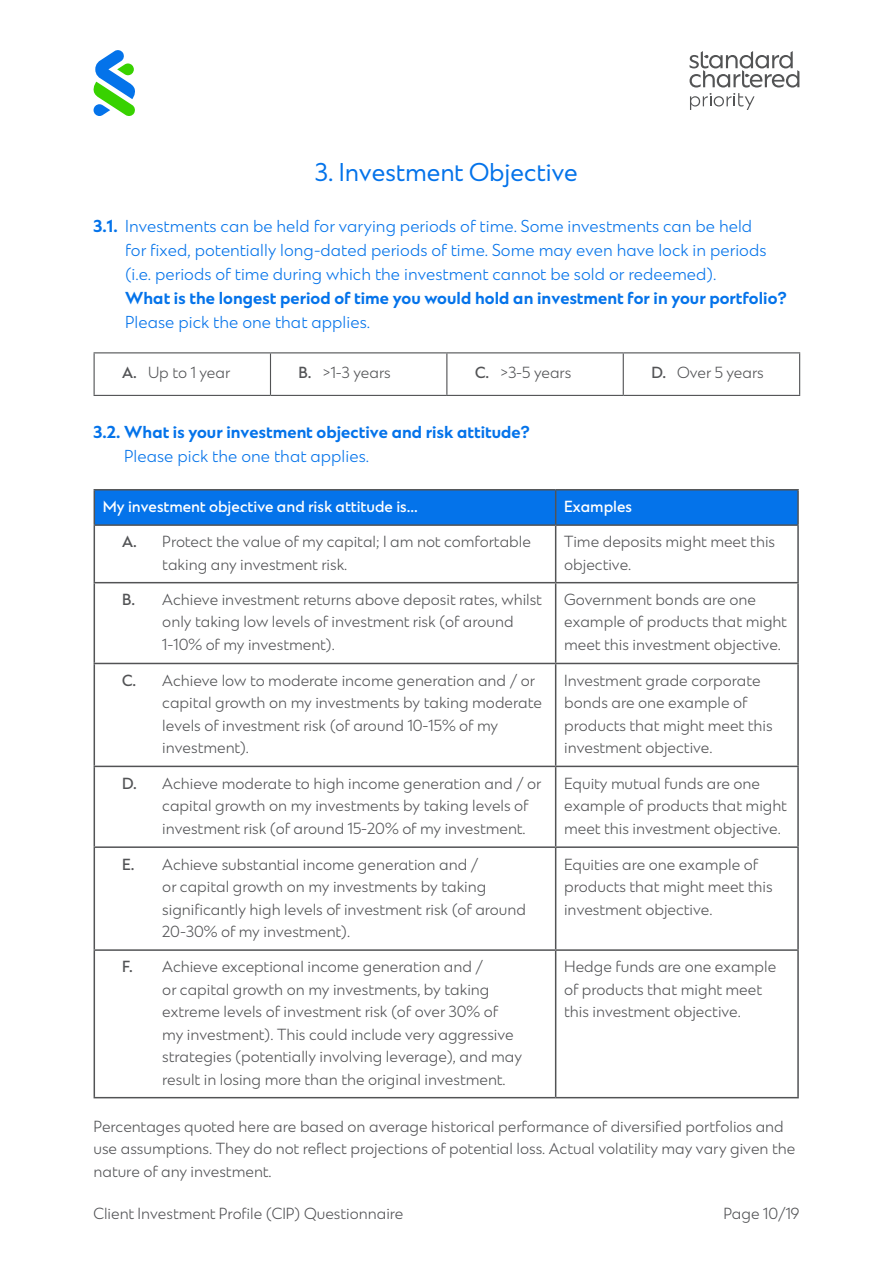
<style>
.page{position:relative;width:893px;height:1263px;background:#fff}
.page>*{position:absolute;margin:0;border:0;box-sizing:border-box;transform-origin:0 0}
.t1{font:24px "SC Prosper Sans";color:#0473ea}
.t2{font:300 16.2px/24px "SC Prosper Sans";letter-spacing:.005em;color:#0473ea}
.t3{font:700 16.2px "SC Prosper Sans";letter-spacing:.005em;color:#0473ea}
.t4{font:300 15px/22.5px "SC Prosper Sans";color:#525355}
.t5{font:500 15px "SC Prosper Sans";color:#fff}
.s1{font-weight:700}
.s2{font-weight:500}
</style>
<div class="page">
<div style="left:95px;top:490px;width:702px;height:34px;background:#0473ea"></div>
<hr style="left:94px;top:489px;width:462px;height:1px;background:#525355">
<hr style="left:94px;top:490px;width:1px;height:34px;background:#525355">
<hr style="left:556px;top:489px;width:243px;height:1px;background:#525355">
<hr style="left:555px;top:490px;width:1px;height:34px;background:#525355">
<hr style="left:797px;top:490px;width:2px;height:34px;background:#525355">
<hr style="left:94px;top:524px;width:462px;height:2px;background:#525355">
<hr style="left:94px;top:526px;width:1px;height:56px;background:#525355">
<hr style="left:556px;top:524px;width:243px;height:2px;background:#525355">
<hr style="left:555px;top:526px;width:1px;height:56px;background:#525355">
<hr style="left:797px;top:526px;width:2px;height:56px;background:#525355">
<hr style="left:94px;top:582px;width:462px;height:1px;background:#525355">
<hr style="left:94px;top:583px;width:1px;height:80px;background:#525355">
<hr style="left:556px;top:582px;width:243px;height:1px;background:#525355">
<hr style="left:555px;top:583px;width:1px;height:80px;background:#525355">
<hr style="left:797px;top:583px;width:2px;height:80px;background:#525355">
<hr style="left:94px;top:663px;width:462px;height:1px;background:#525355">
<hr style="left:94px;top:664px;width:1px;height:102px;background:#525355">
<hr style="left:556px;top:663px;width:243px;height:1px;background:#525355">
<hr style="left:555px;top:664px;width:1px;height:102px;background:#525355">
<hr style="left:797px;top:664px;width:2px;height:102px;background:#525355">
<hr style="left:94px;top:766px;width:462px;height:1px;background:#525355">
<hr style="left:94px;top:767px;width:1px;height:79px;background:#525355">
<hr style="left:556px;top:766px;width:243px;height:1px;background:#525355">
<hr style="left:555px;top:767px;width:1px;height:79px;background:#525355">
<hr style="left:797px;top:767px;width:2px;height:79px;background:#525355">
<hr style="left:94px;top:846px;width:462px;height:2px;background:#525355">
<hr style="left:94px;top:848px;width:1px;height:101px;background:#525355">
<hr style="left:556px;top:846px;width:243px;height:2px;background:#525355">
<hr style="left:555px;top:848px;width:1px;height:101px;background:#525355">
<hr style="left:797px;top:848px;width:2px;height:101px;background:#525355">
<hr style="left:94px;top:949px;width:462px;height:2px;background:#525355">
<hr style="left:94px;top:951px;width:1px;height:146px;background:#525355">
<hr style="left:556px;top:949px;width:243px;height:2px;background:#525355">
<hr style="left:555px;top:951px;width:1px;height:146px;background:#525355">
<hr style="left:797px;top:951px;width:2px;height:146px;background:#525355">
<hr style="left:94px;top:1097px;width:462px;height:1px;background:#525355">
<hr style="left:556px;top:1097px;width:243px;height:1px;background:#525355">
<hr style="left:94px;top:352px;width:176px;height:1px;background:#525355">
<hr style="left:94px;top:353px;width:1px;height:42px;background:#525355">
<hr style="left:270px;top:352px;width:177px;height:1px;background:#525355">
<hr style="left:270px;top:353px;width:1px;height:42px;background:#525355">
<hr style="left:447px;top:352px;width:176px;height:1px;background:#525355">
<hr style="left:446px;top:353px;width:1px;height:42px;background:#525355">
<hr style="left:623px;top:352px;width:177px;height:1px;background:#525355">
<hr style="left:623px;top:353px;width:1px;height:42px;background:#525355">
<hr style="left:799px;top:353px;width:1px;height:42px;background:#525355">
<hr style="left:94px;top:395px;width:176px;height:1px;background:#525355">
<hr style="left:270px;top:395px;width:177px;height:1px;background:#525355">
<hr style="left:447px;top:395px;width:176px;height:1px;background:#525355">
<hr style="left:623px;top:395px;width:177px;height:1px;background:#525355">
<svg style="left:690px;top:51px;width:109px;height:59px"></svg>
<svg style="left:94px;top:50px;width:41px;height:66px"></svg>
<h1 class="t1" style="left:315px;top:155px;width:264px">3. Investment Objective</h1>
<p class="t2" style="left:125px;top:214px;width:643px;text-indent:-32px"><span class="s1">3.1.</span> Investments can be held for varying periods of time. Some investments can be held for fixed, potentially long-dated periods of time. Some may even have lock in periods (i.e. periods of time during which the investment cannot be sold or redeemed).</p>
<p class="t3" style="left:125px;top:286px;width:663px">What is the longest period of time you would hold an investment for in your portfolio?</p>
<p class="t2" style="left:125px;top:310px;width:247px">Please pick the one that applies.</p>
<p class="t4" style="left:122px;top:361px;width:109px"><span class="s2">A.</span> Up to 1 year</p>
<p class="t4" style="left:299px;top:361px;width:93px"><span class="s2">B.</span> &gt;1-3 years</p>
<p class="t4" style="left:475px;top:361px;width:98px"><span class="s2">C.</span> &gt;3-5 years</p>
<p class="t4" style="left:651px;top:361px;width:114px"><span class="s2">D.</span> Over 5 years</p>
<p class="t3" style="left:94px;top:420px;width:438px">3.2. What is your investment objective and risk attitude?</p>
<p class="t2" style="left:124px;top:444px;width:247px">Please pick the one that applies.</p>
<p class="t5" style="left:103px;top:496px;width:317px">My investment objective and risk attitude is...</p>
<p class="t5" style="left:564px;top:496px;width:69px">Examples</p>
<p class="t4" style="left:162px;top:530px;width:370px;text-indent:-40px"><span class="s2">A.</span> Protect the value of my capital; I am not comfortable taking any investment risk.</p>
<p class="t4" style="left:564px;top:530px;width:212px">Time deposits might meet this objective.</p>
<p class="t4" style="left:162px;top:588px;width:381px;text-indent:-40px"><span class="s2">B.</span> Achieve investment returns above deposit rates, whilst only taking low levels of investment risk (of around<br>1-10% of my investment).</p>
<p class="t4" style="left:564px;top:588px;width:224px">Government bonds are one example of products that might meet this investment objective.</p>
<p class="t4" style="left:162px;top:669px;width:381px;text-indent:-40px"><span class="s2">C.</span> Achieve low to moderate income generation and / or capital growth on my investments by taking moderate levels of investment risk (of around 10-15% of my investment).</p>
<p class="t4" style="left:564px;top:669px;width:210px">Investment grade corporate bonds are one example of products that might meet this investment objective.</p>
<p class="t4" style="left:162px;top:772px;width:381px;text-indent:-40px"><span class="s2">D.</span> Achieve moderate to high income generation and / or capital growth on my investments by taking levels of investment risk (of around 15-20% of my investment.</p>
<p class="t4" style="left:564px;top:772px;width:224px">Equity mutual funds are one example of products that might meet this investment objective.</p>
<p class="t4" style="left:162px;top:853px;width:365px;text-indent:-40px"><span class="s2">E.</span> Achieve substantial income generation and /<br>or capital growth on my investments by taking significantly high levels of investment risk (of around 20-30% of my investment).</p>
<p class="t4" style="left:564px;top:853px;width:210px">Equities are one example of products that might meet this investment objective.</p>
<p class="t4" style="left:162px;top:955px;width:361px;text-indent:-40px"><span class="s2">F.</span> Achieve exceptional income generation and /<br>or capital growth on my investments, by taking extreme levels of investment risk (of over 30% of my investment). This could include very aggressive strategies (potentially involving leverage), and may result in losing more than the original investment.</p>
<p class="t4" style="left:564px;top:955px;width:214px">Hedge funds are one example of products that might meet this investment objective.</p>
<p class="t4" style="left:93px;top:1115px;width:703px">Percentages quoted here are based on average historical performance of diversified portfolios and use assumptions. They do not reflect projections of potential loss. Actual volatility may vary given the nature of any investment.</p>
<p class="t4" style="left:94px;top:1202px;width:311px">Client Investment Profile (CIP) Questionnaire</p>
<p class="t4" style="left:723px;top:1202px;width:78px">Page 10/19</p>
</div>
